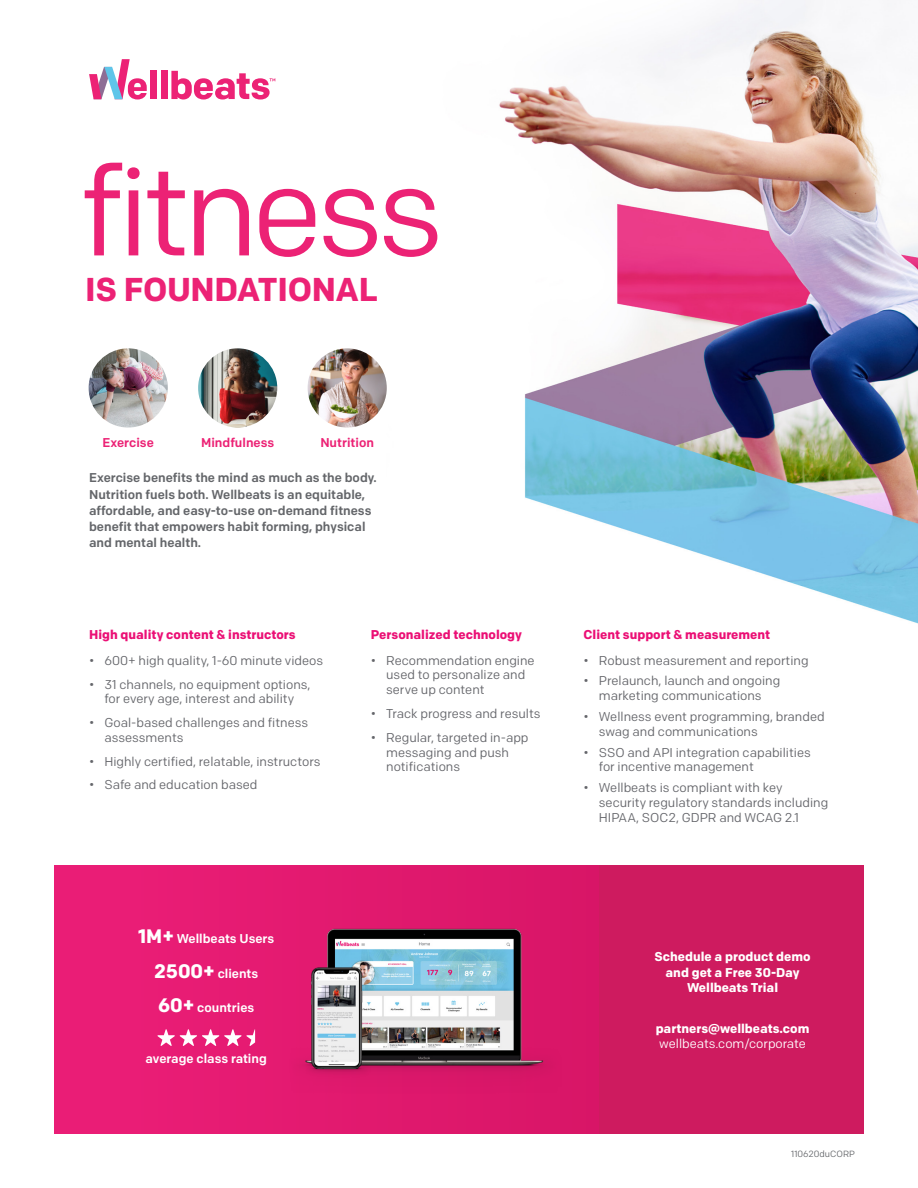
<style>
.page{position:relative;width:918px;height:1188px;background:#fff}
.page>*{position:absolute;margin:0;border:0;box-sizing:border-box;transform-origin:0 0}
.t1{font:127.05px "Colfax";letter-spacing:-.05em;color:#ec2275}
.t2{font:700 33px "Colfax";letter-spacing:-.01em;color:#ec2275}
.t3{font:12.75px/14.7px "Colfax";color:#64656a}
.t4{font:500 12.75px/16.2px "Colfax";color:#64666a}
.t5{font:700 12.75px "Colfax";color:#eb0f75}
.t6{font:700 12.75px/15.3px "Colfax";color:#fff;text-align:center}
.t7{font:500 12.75px "Colfax";color:#fff}
.t8{font:500 12.75px "Colfax";color:#ec2275}
.t9{font:12.75px "Colfax";color:#fff}
.t10{font:9px "Colfax";color:#64666a}
.s1{font-weight:700;font-size:19.5px}
</style>
<div class="page">
<div style="left:54px;top:866px;width:763px;height:268px;background:linear-gradient(to bottom,#e41a71,#e51b72)"></div>
<div style="left:599px;top:866px;width:265px;height:268px;background:#ce1b5f"></div>
<img style="left:281px;top:925px;width:285px;height:172px">
<img style="left:302px;top:964px;width:68px;height:114px">
<svg style="left:157px;top:1029px;width:98px;height:17px"></svg>
<img style="left:499px;top:0;width:419px;height:624px">
<img style="left:89px;top:348px;width:79px;height:80px;border-radius:40px">
<img style="left:198px;top:348px;width:79px;height:80px;border-radius:40px">
<img style="left:308px;top:348px;width:79px;height:80px;border-radius:40px">
<div style="left:150px;top:71px;width:7px;height:28px;background:#ec2275"></div>
<div style="left:161px;top:71px;width:6px;height:28px;background:#ec2275"></div>
<svg style="left:89px;top:59px;width:58px;height:41px"></svg>
<svg style="left:171px;top:71px;width:104px;height:29px"></svg>
<h1 class="t1" style="left:79px;top:133px;width:366px">fitness</h1>
<h2 class="t2" style="left:85px;top:269px;width:295px">IS FOUNDATIONAL</h2>
<p class="t8" style="left:103px;top:434px;width:53px">Exercise</p>
<p class="t8" style="left:201px;top:434px;width:75px">Mindfulness</p>
<p class="t8" style="left:320px;top:434px;width:55px">Nutrition</p>
<p class="t4" style="left:89px;top:470px;width:289px">Exercise benefits the mind as much as the body.<br>Nutrition fuels both. Wellbeats is an equitable, affordable, and easy-to-use on-demand fitness benefit that empowers habit forming, physical and mental health.</p>
<p class="t5" style="left:89px;top:627px;width:208px">High quality content &amp; instructors</p>
<p class="t3" style="left:89px;top:653px;width:236px">• 600+ high quality, 1-60 minute videos</p>
<p class="t3" style="left:89px;top:677px;width:223px;text-align:center">• 31 channels, no equipment options, for every age, interest and ability</p>
<p class="t3" style="left:104px;top:715px;width:205px;text-indent:-15px">• Goal-based challenges and fitness assessments</p>
<p class="t3" style="left:89px;top:754px;width:233px">• Highly certified, relatable, instructors</p>
<p class="t3" style="left:89px;top:777px;width:170px">• Safe and education based</p>
<p class="t5" style="left:371px;top:627px;width:153px">Personalized technology</p>
<p class="t3" style="left:386px;top:653px;width:150px;text-indent:-15px">• Recommendation engine used to personalize and serve up content</p>
<p class="t3" style="left:371px;top:706px;width:171px">• Track progress and results</p>
<p class="t3" style="left:386px;top:730px;width:144px;text-indent:-15px">• Regular, targeted in-app messaging and push notifications</p>
<p class="t7" style="left:138px;top:931px;width:138px"><span class="s1">1M+</span> Wellbeats Users</p>
<p class="t7" style="left:154px;top:966px;width:106px"><span class="s1">2500+</span> clients</p>
<p class="t7" style="left:158px;top:1000px;width:98px"><span class="s1">60+</span> countries</p>
<p class="t7" style="left:146px;top:1051px;width:123px">average class rating</p>
<p class="t5" style="left:584px;top:627px;width:188px">Client support &amp; measurement</p>
<p class="t3" style="left:584px;top:653px;width:227px">• Robust measurement and reporting</p>
<p class="t3" style="left:584px;top:674px;width:198px;text-align:center">• Prelaunch, launch and ongoing marketing communications</p>
<p class="t3" style="left:599px;top:709px;width:227px;text-indent:-15px">• Wellness event programming, branded swag and communications</p>
<p class="t3" style="left:599px;top:745px;width:213px;text-indent:-15px">• SSO and API integration capabilities for incentive management</p>
<p class="t3" style="left:599px;top:780px;width:231px;text-indent:-15px">• Wellbeats is compliant with key security regulatory standards including<br>HIPAA, SOC2, GDPR and WCAG 2.1</p>
<p class="t6" style="left:655px;top:949px;width:158px">Schedule a product demo and get a Free 30-Day<br>Wellbeats Trial</p>
<p class="t6" style="left:656px;top:1021px;width:155px">partners@wellbeats.com</p>
<p class="t9" style="left:659px;top:1036px;width:148px">wellbeats.com/corporate</p>
<p class="t10" style="left:791px;top:1148px;width:65px">110620duCORP</p>
</div>
